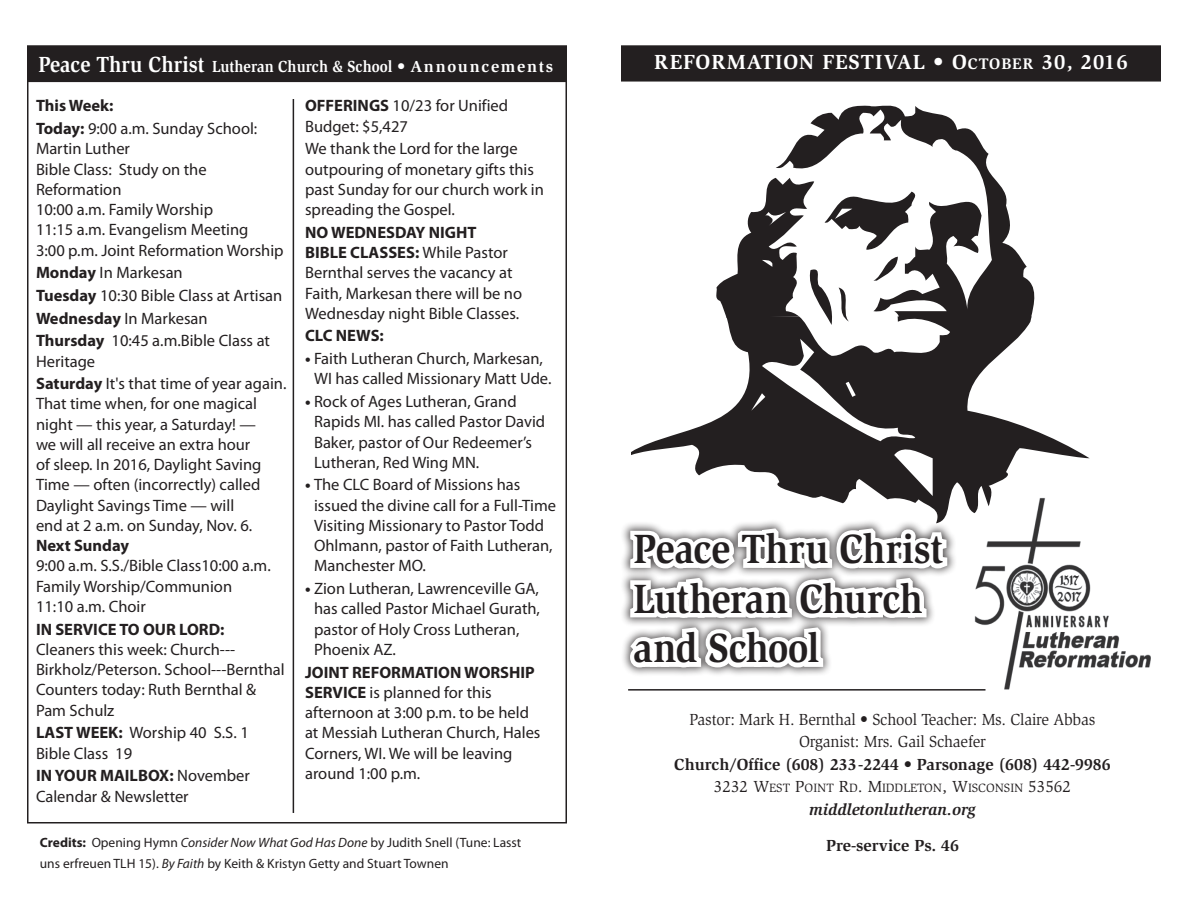
<style>
.page{position:relative;width:1188px;height:918px;background:#fff}
.page>*{position:absolute;margin:0;border:0;box-sizing:border-box;transform-origin:0 0}
.t1{font:700 42px "Slimbach";letter-spacing:-.015em;color:#231f20;scale:.9 1}
.t2{font:700 21px "Slimbach";letter-spacing:.05em;color:#fff}
.upcoming_events{font:16.5px/20.2px "Myriad Pro";color:#231f20}
.t3{font:16.5px "Slimbach";letter-spacing:-.01em;color:#231f20;scale:.95 1}
.t4{font:700 16.5px "Slimbach";color:#231f20}
.t5{font:700 16.5px "Slimbach";color:#fff;scale:.9 1}
.t6{font:italic 700 16.5px "Slimbach";color:#231f20}
.upcoming_events-2{font:700 16.5px "Myriad Pro";color:#231f20}
.upcoming_events-3{font:13.5px/21px "Myriad Pro";color:#231f20}
.t7{font:12.3px "Slimbach";color:#231f20}
.s1{font-size:22.5px}
.s2{font-weight:700}
.s3{font-style:italic}
.s4{font-style:inherit}
.s5{font-size:15.75px}
.s6{font-size:16.5px}
</style>
<div class="page">
<img style="left:974px;top:523px;width:177px;height:167px">
<svg style="left:632px;top:325px;width:458px;height:198px"></svg>
<svg style="left:716px;top:105px;width:319px;height:220px"></svg>
<svg style="left:751px;top:339px;width:182px;height:157px"></svg>
<div style="left:622px;top:46px;width:538px;height:35px;background:#231f20"></div>
<div style="left:621px;top:45px;width:540px;height:37px;border:2px solid #231f20"></div>
<div style="left:28px;top:47px;width:538px;height:34px;background:#231f20"></div>
<div style="left:27px;top:46px;width:540px;height:36px;border:2px solid #231f20"></div>
<hr style="left:293px;top:99px;width:1px;height:714px;background:#231f20">
<hr style="left:628px;top:689px;width:358px;height:2px;background:#231f20">
<div style="left:621px;top:519px;width:336px;height:158px;background:#fff"></div>
<svg style="left:623px;top:524px;width:331px;height:150px"></svg>
<p class="t5" style="left:38px;top:56px;width:574px"><span class="s1">Peace Thru Christ</span> Lutheran Church &amp; School • Announcements</p>
<p class="upcoming_events-2" style="left:36px;top:97px;width:79px">This Week:</p>
<p class="upcoming_events" style="left:36px;top:119px;width:249px"><span class="s2">Today:</span> 9:00 a.m. Sunday School:<br>Martin Luther<br>Bible Class: Study on the<br>Reformation<br>10:00 a.m. Family Worship<br>11:15 a.m. Evangelism Meeting<br>3:00 p.m. Joint Reformation Worship</p>
<p class="upcoming_events" style="left:36px;top:263px;width:148px"><span class="s2">Monday</span> In Markesan</p>
<p class="upcoming_events" style="left:36px;top:286px;width:248px"><span class="s2">Tuesday</span> 10:30 Bible Class at Artisan</p>
<p class="upcoming_events" style="left:36px;top:308px;width:173px"><span class="s2">Wednesday</span> In Markesan</p>
<p class="upcoming_events" style="left:36px;top:331px;width:236px"><span class="s2">Thursday</span> 10:45 a.m.Bible Class at<br>Heritage</p>
<p class="upcoming_events" style="left:36px;top:374px;width:252px"><span class="s2">Saturday</span> It's that time of year again.<br>That time when, for one magical night — this year, a Saturday! —<br>we will all receive an extra hour<br>of sleep. In 2016, Daylight Saving<br>Time — often (incorrectly) called<br>Daylight Savings Time — will<br>end at 2 a.m. on Sunday, Nov. 6.<br><span class="s2">Next Sunday<br></span>9:00 a.m. S.S./Bible Class10:00 a.m.<br>Family Worship/Communion<br>11:10 a.m. Choir</p>
<p class="upcoming_events" style="left:36px;top:619px;width:250px"><span class="s2">IN SERVICE TO OUR LORD:<br></span>Cleaners this week: Church---<br>Birkholz/Peterson. School---Bernthal<br>Counters today: Ruth Bernthal &amp;<br>Pam Schulz</p>
<p class="upcoming_events" style="left:36px;top:723px;width:214px"><span class="s2">LAST WEEK:</span> Worship 40 S.S. 1<br>Bible Class 19</p>
<p class="upcoming_events" style="left:36px;top:766px;width:215px"><span class="s2">IN YOUR MAILBOX:</span> November<br>Calendar &amp; Newsletter</p>
<p class="upcoming_events" style="left:305px;top:96px;width:205px"><span class="s2">OFFERINGS</span> 10/23 for Unified<br>Budget: $5,427</p>
<p class="upcoming_events" style="left:305px;top:139px;width:240px">We thank the Lord for the large outpouring of monetary gifts this past Sunday for our church work in spreading the Gospel.</p>
<p class="upcoming_events" style="left:305px;top:222px;width:219px"><span class="s2">NO WEDNESDAY NIGHT<br>BIBLE CLASSES:</span> While Pastor<br>Bernthal serves the vacancy at<br>Faith, Markesan there will be no<br>Wednesday night Bible Classes.</p>
<p class="upcoming_events-2" style="left:305px;top:327px;width:80px">CLC NEWS:</p>
<p class="upcoming_events" style="left:305px;top:349px;width:248px;text-align:center"><span class="s2">•</span> Faith Lutheran Church, Markesan,<br>WI has called Missionary Matt Ude.</p>
<p class="upcoming_events" style="left:314px;top:392px;width:233px;text-indent:-9px"><span class="s2">•</span> Rock of Ages Lutheran, Grand<br>Rapids MI. has called Pastor David<br>Baker, pastor of Our Redeemer’s<br>Lutheran, Red Wing MN.</p>
<p class="upcoming_events" style="left:314px;top:475px;width:244px;text-indent:-9px"><span class="s2">•</span> The CLC Board of Missions has issued the divine call for a Full-Time<br>Visiting Missionary to Pastor Todd<br>Ohlmann, pastor of Faith Lutheran,<br>Manchester MO.</p>
<p class="upcoming_events" style="left:314px;top:579px;width:227px;text-indent:-9px"><span class="s2">•</span> Zion Lutheran, Lawrenceville GA, has called Pastor Michael Gurath, pastor of Holy Cross Lutheran,<br>Phoenix AZ.</p>
<p class="upcoming_events" style="left:305px;top:662px;width:237px"><span class="s2">JOINT REFORMATION WORSHIP<br>SERVICE</span> is planned for this afternoon at 3:00 p.m. to be held at Messiah Lutheran Church, Hales<br>Corners, WI. We will be leaving around 1:00 p.m.</p>
<p class="upcoming_events-3" style="left:40px;top:832px;width:483px"><span class="s2">Credits:</span> Opening Hymn <span class="s3">Consider Now What God Has Done</span> by Judith Snell (Tune: Lasst uns erfreuen TLH 15). <span class="s3">By Faith</span> by Keith &amp; Kristyn Getty and Stuart Townen</p>
<p class="t2" style="left:654px;top:50px;width:475px">REFORMATION FESTIVAL <span class="s4">• O</span><span class="s5">CTOBER</span> <span class="s4">30, 2016</span></p>
<p class="t1" style="left:634px;top:524px;width:345px">Peace Thru Christ</p>
<p class="t1" style="left:634px;top:574px;width:323px">Lutheran Church</p>
<p class="t1" style="left:634px;top:623px;width:208px">and School</p>
<p class="t3" style="left:690px;top:710px;width:429px">Pastor: Mark H. Bernthal • School Teacher: Ms. Claire Abbas</p>
<p class="t3" style="left:799px;top:732px;width:198px">Organist: Mrs. Gail Schaefer</p>
<p class="t4" style="left:674px;top:754px;width:438px">Church/Office (608) 233-2244 • Parsonage (608) 442-9986</p>
<p class="t7" style="left:714px;top:781px;width:359px"><span class="s6">3232 W</span>EST <span class="s6">P</span>OINT <span class="s6">R</span>D<span class="s6">. M</span>IDDLETON<span class="s6">, W</span>ISCONSIN <span class="s6">53562</span></p>
<p class="t6" style="left:809px;top:800px;width:168px">middletonlutheran.org</p>
<p class="t4" style="left:826px;top:835px;width:134px">Pre-service Ps. 46</p>
</div>
